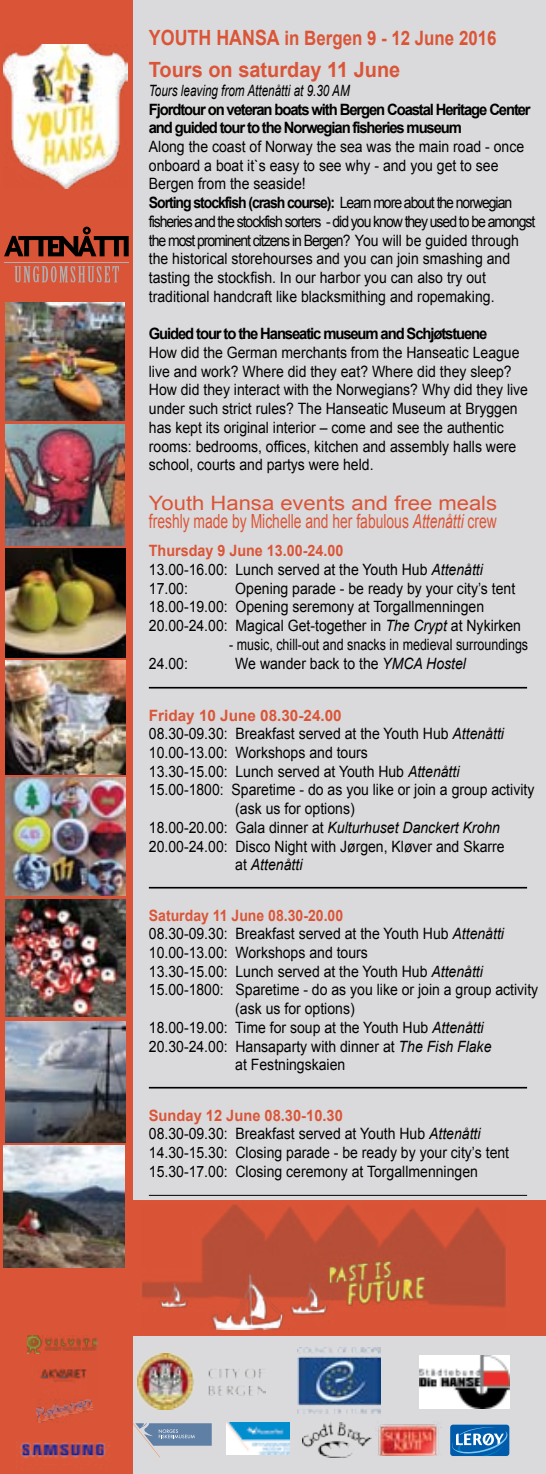
<style>
.page{position:relative;width:546px;height:1474px;background:#fff}
.page>*{position:absolute;margin:0;border:0;box-sizing:border-box;transform-origin:0 0}
.t1{font:700 21px "Arial";color:#da5537;scale:.95 1}
.t2{font:700 19.78px "Arial";color:#da5537;scale:.85 1}
.t3{font:19.78px "Arial";color:#da5537;scale:1.11 1}
.t4{font:19.43px "Arial";color:#da5537;scale:.71 1}
.t5{font:15.58px/18.7px "Arial";color:#000;scale:.9 1}
.t6{font:700 15.58px/18.7px "Arial";letter-spacing:-.075em;color:#000;scale:.95 1}
.t7{font:15.58px "Arial";color:#000;scale:.8 1}
.t8{font:italic 15.58px "Arial";color:#000;scale:.75 1}
.t9{font:700 15.58px "Arial";color:#da5537;scale:.9 1}
.t10{font:700 15.58px "Arial";color:#da5537}
.t11{font:italic 15.58px "Arial";color:#000;scale:.9 1}
.s1{font-size:21px}
.s2{font-weight:700}
.s3{font-style:italic}
.s4{font-weight:700;color:#da5537}
.s5{font-style:normal}
</style>
<div class="page">
<div style="left:0;top:0;width:546px;height:1473px;background:#dadadc"></div>
<div style="left:0;top:1199px;width:546px;height:136px;background:#da5537"></div>
<hr style="left:149px;top:687px;width:378px;height:1px;background:#000">
<hr style="left:149px;top:886px;width:378px;height:2px;background:#000">
<hr style="left:149px;top:1086px;width:378px;height:2px;background:#000">
<hr style="left:149px;top:1194px;width:378px;height:1px;background:#000">
<div style="left:450px;top:1424px;width:59px;height:31px;background:#005baa;border-radius:3px"></div>
<svg style="left:452px;top:1427px;width:55px;height:28px"></svg>
<img style="left:378px;top:1424px;width:64px;height:30px">
<img style="left:302px;top:1422px;width:69px;height:35px">
<img style="left:226px;top:1422px;width:63px;height:32px">
<img style="left:138px;top:1353px;width:127px;height:56px">
<svg style="left:133px;top:1423px;width:79px;height:34px"></svg>
<img style="left:297px;top:1347px;width:83px;height:65px">
<img style="left:138px;top:1199px;width:371px;height:130px">
<img style="left:419px;top:1355px;width:90px;height:52px">
<div style="left:0;top:0;width:133px;height:1473px;background:#da5537"></div>
<img style="left:5px;top:424px;width:120px;height:121px">
<img style="left:5px;top:777px;width:120px;height:119px">
<img style="left:5px;top:899px;width:120px;height:117px">
<img style="left:3px;top:1145px;width:122px;height:122px">
<img style="left:5px;top:1021px;width:120px;height:121px">
<img style="left:3px;top:44px;width:124px;height:145px">
<svg style="left:14px;top:266px;width:105px;height:16px"></svg>
<svg style="left:4px;top:227px;width:125px;height:29px"></svg>
<hr style="left:4px;top:262px;width:125px;height:1px;background:#adafb2">
<img style="left:5px;top:660px;width:120px;height:114px">
<img style="left:5px;top:549px;width:120px;height:108px">
<img style="left:20px;top:1414px;width:90px;height:44px">
<img style="left:34px;top:1353px;width:53px;height:29px">
<img style="left:37px;top:1399px;width:56px;height:23px">
<img style="left:5px;top:302px;width:120px;height:118px">
<img style="left:28px;top:1335px;width:69px;height:18px">
<p class="t2" style="left:149px;top:25px;width:410px"><span class="s1">YOUTH HANSA</span> in Bergen 9 - 12 June 2016</p>
<h1 class="t1" style="left:149px;top:55px;width:266px">Tours on saturday 11 June</h1>
<p class="t8" style="left:149px;top:80px;width:269px">Tours leaving from Attenåtti at 9.30 AM</p>
<p class="t6" style="left:149px;top:100px;width:403px">Fjordtour on veteran boats with Bergen Coastal Heritage Center and guided tour to the Norwegian fisheries museum</p>
<p class="t5" style="left:149px;top:137px;width:431px">Along the coast of Norway the sea was the main road - once onboard a boat it`s easy to see why - and you get to see Bergen from the seaside!<br><span class="s2">Sorting stockfish (crash course):</span> Learn more about the norwegian fisheries and the stockfish sorters - did you know they used to be amongst the most prominent citzens in Bergen? You will be guided through the historical storehourses and you can join smashing and tasting the stockfish. In our harbor you can also try out traditional handcraft like blacksmithing and ropemaking.</p>
<p class="t6" style="left:149px;top:325px;width:358px">Guided tour to the Hanseatic museum and Schjøtstuene</p>
<p class="t5" style="left:149px;top:343px;width:423px">How did the German merchants from the Hanseatic League live and work? Where did they eat? Where did they sleep?<br>How did they interact with the Norwegians? Why did they live under such strict rules? The Hanseatic Museum at Bryggen has kept its original interior – come and see the authentic rooms: bedrooms, offices, kitchen and assembly halls were school, courts and partys were held.</p>
<p class="t3" style="left:149px;top:489px;width:315px">Youth Hansa events and free meals</p>
<p class="t4" style="left:149px;top:508px;width:491px">freshly made by Michelle and her fabulous <span class="s3">Attenåtti</span> crew</p>
<p class="t5" style="left:149px;top:541px;width:373px"><span class="s4">Thursday 9 June 13.00-24.00<br></span>13.00-16.00: Lunch served at the Youth Hub <span class="s3">Attenåtti<br></span>17.00:</p>
<p class="t5" style="left:149px;top:579px;width:415px;text-indent:86px">Opening parade - be ready by your city’s tent<br>18.00-19.00: Opening seremony at Torgallmenningen<br>20.00-24.00: Magical Get-together in <span class="s3">The Crypt</span> at Nykirken</p>
<p class="t7" style="left:229px;top:634px;width:375px">- music, chill-out and snacks in medieval surroundings</p>
<p class="t5" style="left:149px;top:654px;width:45px">24.00:</p>
<p class="t5" style="left:235px;top:654px;width:258px">We wander back to the <span class="s3">YMCA Hostel</span></p>
<p class="t10" style="left:149px;top:704px;width:194px">Friday 10 June 08.30-24.00</p>
<p class="t5" style="left:149px;top:724px;width:396px">08.30-09.30: Breakfast served at the Youth Hub <span class="s3">Attenåtti</span></p>
<p class="t5" style="left:149px;top:743px;width:245px">10.00-13.00: Workshops and tours</p>
<p class="t5" style="left:149px;top:762px;width:346px">13.30-15.00: Lunch served at Youth Hub <span class="s3">Attenåtti</span></p>
<p class="t5" style="left:149px;top:780px;width:430px">15.00-1800: Sparetime - do as you like or join a group activity</p>
<p class="t5" style="left:235px;top:799px;width:134px">(ask us for options)</p>
<p class="t5" style="left:149px;top:818px;width:392px">18.00-20.00: Gala dinner at <span class="s3">Kulturhuset Danckert Krohn</span></p>
<p class="t5" style="left:149px;top:837px;width:397px">20.00-24.00: Disco Night with Jørgen, Kløver and Skarre</p>
<p class="t11" style="left:235px;top:854px;width:76px"><span class="s5">at</span> Attenåtti</p>
<p class="t9" style="left:149px;top:904px;width:217px">Saturday 11 June 08.30-20.00</p>
<p class="t5" style="left:149px;top:924px;width:396px">08.30-09.30: Breakfast served at the Youth Hub <span class="s3">Attenåtti</span></p>
<p class="t5" style="left:149px;top:943px;width:245px">10.00-13.00: Workshops and tours</p>
<p class="t5" style="left:149px;top:962px;width:373px">13.30-15.00: Lunch served at the Youth Hub <span class="s3">Attenåtti</span></p>
<p class="t5" style="left:149px;top:980px;width:434px">15.00-1800: Sparetime - do as you like or join a group activity</p>
<p class="t5" style="left:235px;top:999px;width:134px">(ask us for options)</p>
<p class="t5" style="left:149px;top:1018px;width:373px">18.00-19.00: Time for soup at the Youth Hub <span class="s3">Attenåtti</span></p>
<p class="t5" style="left:149px;top:1036px;width:382px">20.30-24.00: Hansaparty with dinner at <span class="s3">The Fish Flake</span></p>
<p class="t5" style="left:235px;top:1055px;width:124px">at Festningskaien</p>
<p class="t5" style="left:149px;top:1105px;width:402px"><span class="s4">Sunday 12 June 08.30-10.30<br></span>08.30-09.30: Breakfast served at Youth Hub <span class="s3">Attenåtti </span>14.30-15.30: Closing parade - be ready by your city’s tent 15.30-17.00: Closing ceremony at Torgallmenningen</p>
</div>
